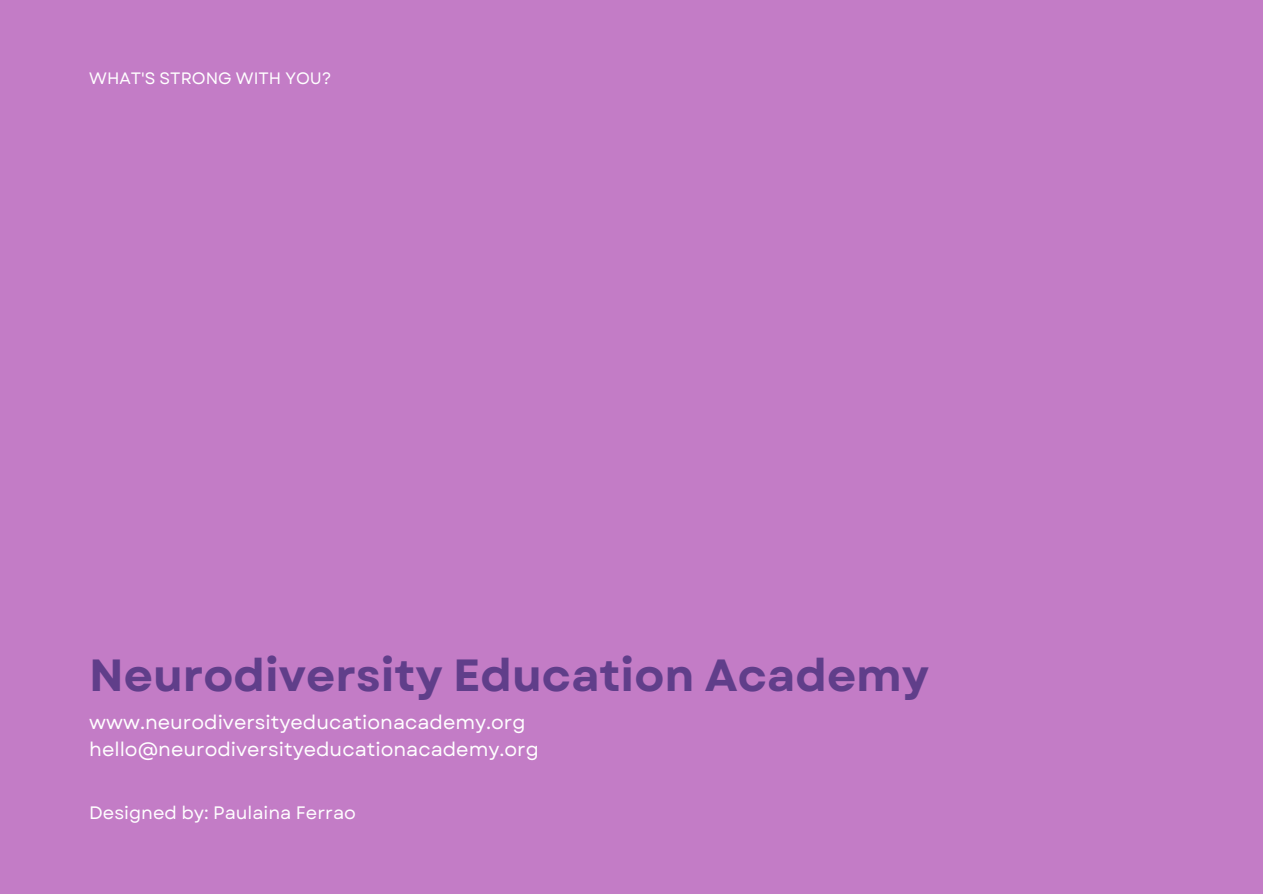
<style>
.page{position:relative;width:1263px;height:894px;background:#fff}
.page>*{position:absolute;margin:0;border:0;box-sizing:border-box;transform-origin:0 0}
.t1{font:700 45px "Garet";color:#603e8a}
.t2{font:19.5px/27px "Garet";color:#fff}
.t3{font:18px "Garet";color:#fff}
.t4{font:16.5px "Garet";color:#fff}
</style>
<div class="page">
<div style="left:0;top:0;width:1263px;height:893px;background:#c37cc6"></div>
<p class="t4" style="left:89px;top:66px;width:244px">WHAT'S STRONG WITH YOU?</p>
<h1 class="t1" style="left:89px;top:643px;width:841px">Neurodiversity Education Academy</h1>
<p class="t2" style="left:89px;top:708px;width:451px">www.neurodiversityeducationacademy.org hello@neurodiversityeducationacademy.org</p>
<p class="t3" style="left:89px;top:799px;width:268px">Designed by: Paulaina Ferrao</p>
</div>
